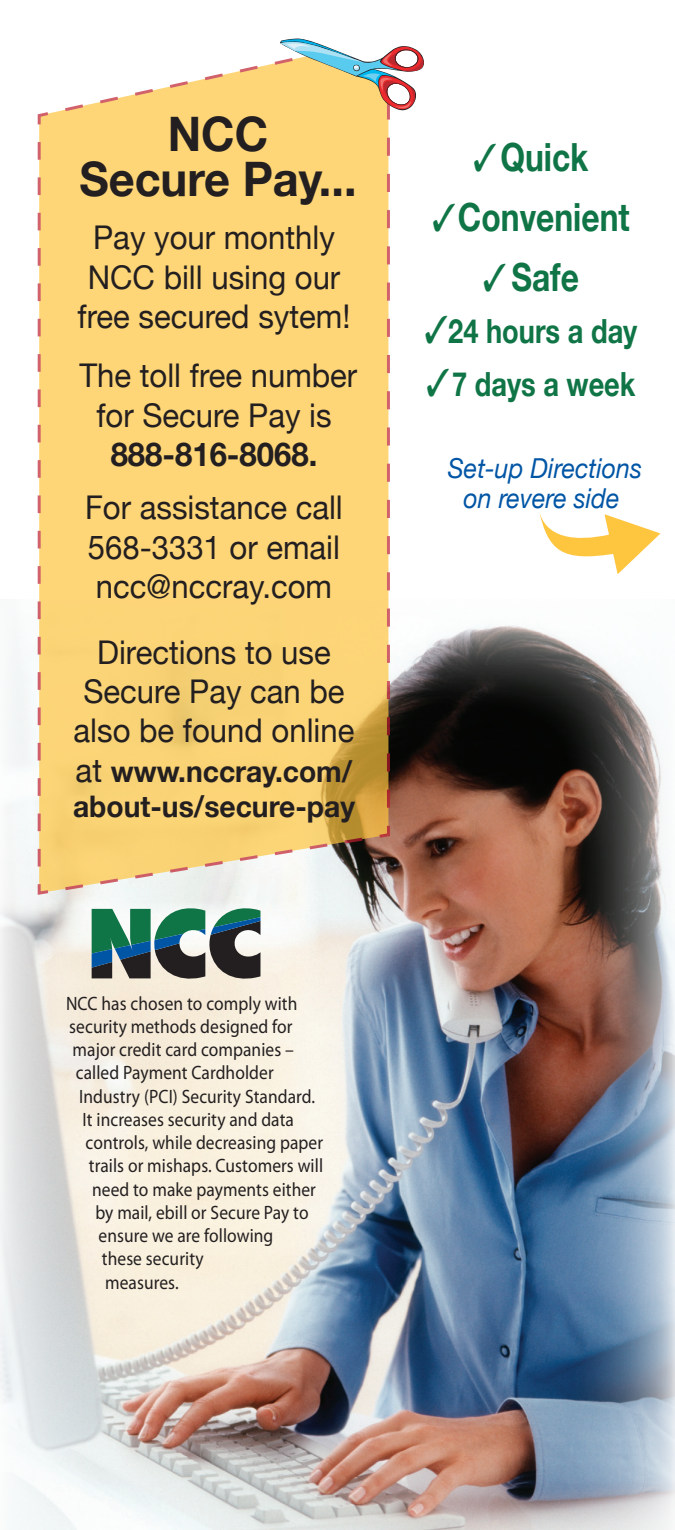
<style>
.page{position:relative;width:675px;height:1530px;background:#fff}
.page>*{position:absolute;margin:0;border:0;box-sizing:border-box;transform-origin:0 0}
.t1{font:700 47.5px/45px "Helvetica Neue";color:#231f20;text-align:center;scale:.95 1}
.t2{font:700 38.75px "Helvetica Neue";color:#107546;scale:.82 1}
.t3{font:700 33.25px "Helvetica Neue";color:#107546;scale:.82 1}
.t4{font:32.75px/39.2px "Helvetica Neue";color:#231f20;text-align:center;scale:.95 1}
.t5{font:700 32.75px "Helvetica Neue";color:#231f20;scale:.95 1}
.t6{font:700 29.75px/35.8px "Helvetica Neue";color:#231f20;scale:.95 1}
.t7{font:italic 27.5px/30px "Helvetica Neue";color:#0155a5;text-align:center;scale:.91 1}
.t8{font:19.5px "Myriad Pro";letter-spacing:.005em;color:#231f20;scale:.9 1}
.s1{font-weight:400;font-size:32.75px}
</style>
<div class="page">
<img style="left:0;top:601px;width:675px;height:929px">
<svg style="left:38px;top:38px;width:386px;height:857px;background:#f5d285"></svg>
<svg style="left:92px;top:906px;width:168px;height:76px"></svg>
<svg style="left:539px;top:513px;width:121px;height:61px"></svg>
<h1 class="t1" style="left:79px;top:113px;width:293px">NCC<br>Secure Pay...</h1>
<h3 class="t4" style="left:78px;top:220px;width:289px">Pay your monthly<br>NCC bill using our free secured sytem!</h3>
<h3 class="t4" style="left:79px;top:358px;width:294px">The toll free number for Secure Pay is</h3>
<h3 class="t5" style="left:111px;top:428px;width:219px">888-816-8068.</h3>
<h3 class="t4" style="left:85px;top:490px;width:273px;text-align:justify">For assistance call 568-3331 or email ncc@nccray.com</h3>
<h3 class="t4" style="left:74px;top:634px;width:297px">Directions to use<br>Secure Pay can be also be found online</h3>
<h3 class="t6" style="left:73px;top:754px;width:298px"><span class="s1">at</span> www.nccray.com/ about-us/secure-pay</h3>
<h2 class="t2" style="left:473px;top:126px;width:142px">✓Quick</h2>
<h2 class="t2" style="left:432px;top:186px;width:243px">✓Convenient</h2>
<h2 class="t2" style="left:483px;top:246px;width:119px">✓Safe</h2>
<h3 class="t3" style="left:424px;top:305px;width:261px">✓24 hours a day</h3>
<h3 class="t3" style="left:426px;top:358px;width:257px">✓7 days a week</h3>
<h3 class="t7" style="left:448px;top:454px;width:215px">Set-up Directions on revere side</h3>
<p class="t8" style="left:66px;top:991px;width:259px">NCC has chosen to comply with</p>
<p class="t8" style="left:69px;top:1014px;width:250px">security methods designed for</p>
<p class="t8" style="left:73px;top:1038px;width:247px">major credit card companies –</p>
<p class="t8" style="left:76px;top:1061px;width:221px">called Payment Cardholder</p>
<p class="t8" style="left:79px;top:1084px;width:264px">Industry (PCI) Security Standard.</p>
<p class="t8" style="left:82px;top:1107px;width:237px">It increases security and data</p>
<p class="t8" style="left:86px;top:1131px;width:265px">controls, while decreasing paper</p>
<p class="t8" style="left:89px;top:1154px;width:262px">trails or mishaps. Customers will</p>
<p class="t8" style="left:92px;top:1177px;width:250px">need to make payments either</p>
<p class="t8" style="left:95px;top:1200px;width:238px">by mail, ebill or Secure Pay to</p>
<p class="t8" style="left:99px;top:1224px;width:196px">ensure we are following</p>
<p class="t8" style="left:102px;top:1247px;width:115px">these security</p>
<p class="t8" style="left:105px;top:1270px;width:83px">measures.</p>
</div>
